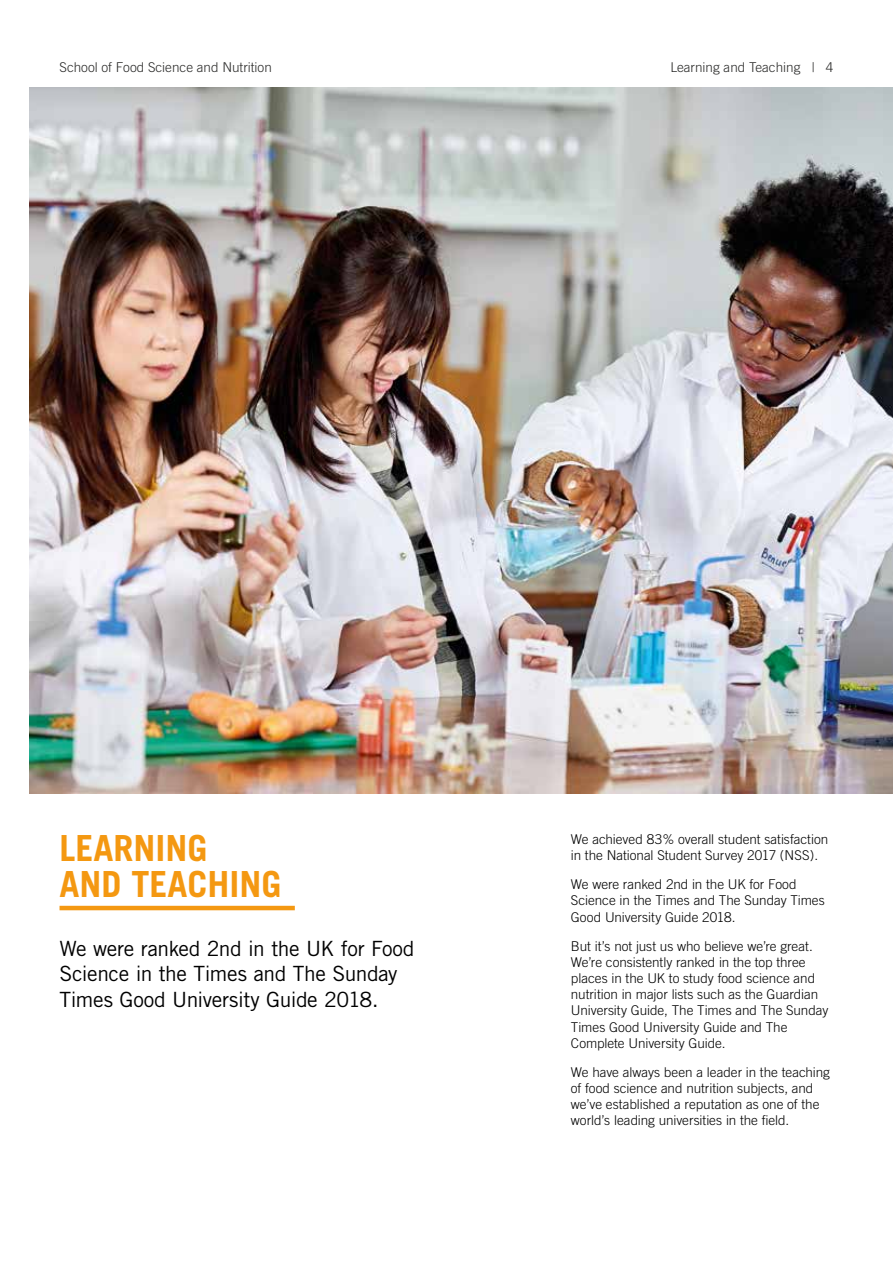
<style>
.page{position:relative;width:893px;height:1263px;background:#fff}
.page>*{position:absolute;margin:0;border:0;box-sizing:border-box;transform-origin:0 0}
.t1{font:700 36px/36px "Trade Gothic";color:#f49811}
.t2{font:21px/25.5px "Trade Gothic";letter-spacing:-.02em;color:#000}
.t3{font:300 13.5px/16.2px "Trade Gothic";letter-spacing:-.005em;color:#000}
.t4{font:300 13.5px "Trade Gothic";color:#282827}
</style>
<div class="page">
<img style="left:30px;top:87px;width:863px;height:706px">
<hr style="left:60px;top:906px;width:235px;height:4px;background:#f49811">
<p class="t4" style="left:60px;top:59px;width:214px">School of Food Science and Nutrition</p>
<p class="t4" style="left:670px;top:59px;width:165px">Learning and Teaching | 4</p>
<h1 class="t1" style="left:60px;top:830px;width:224px">LEARNING<br>AND TEACHING</h1>
<h2 class="t2" style="left:60px;top:935px;width:357px">We were ranked 2nd in the UK for Food<br>Science in the Times and The Sunday<br>Times Good University Guide 2018.</h2>
<p class="t3" style="left:571px;top:831px;width:259px">We achieved 83% overall student satisfaction in the National Student Survey 2017 (NSS).</p>
<p class="t3" style="left:571px;top:876px;width:256px">We were ranked 2nd in the UK for Food<br>Science in the Times and The Sunday Times<br>Good University Guide 2018.</p>
<p class="t3" style="left:571px;top:937px;width:259px">But it’s not just us who believe we’re great.<br>We’re consistently ranked in the top three places in the UK to study food science and nutrition in major lists such as the Guardian University Guide, The Times and The Sunday Times Good University Guide and The Complete University Guide.</p>
<p class="t3" style="left:571px;top:1064px;width:261px">We have always been a leader in the teaching of food science and nutrition subjects, and we’ve established a reputation as one of the world’s leading universities in the field.</p>
</div>
